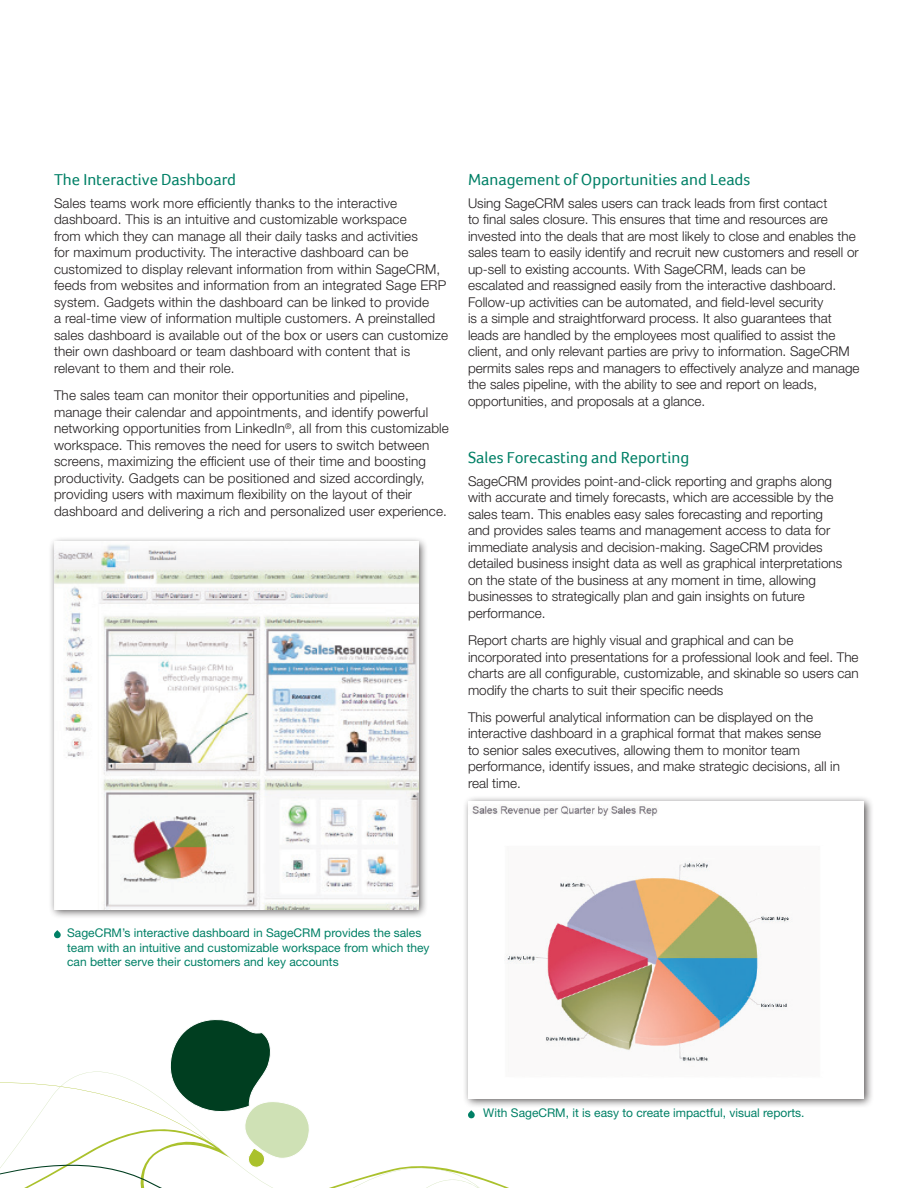
<style>
.page{position:relative;width:918px;height:1188px;background:#fff}
.page>*{position:absolute;margin:0;border:0;box-sizing:border-box;transform-origin:0 0}
.Subhead{font:16.5px "Foco";color:#008066}
.Body{font:300 13.5px/16.5px "Helvetica Neue LT Std";color:#231f20}
.t1{font:12px/14.4px "Helvetica Neue LT Std";color:#008066}
</style>
<div class="page">
<div style="left:48px;top:536px;width:381px;height:384px;background:#231f20;opacity:.75"></div>
<img style="left:54px;top:542px;width:364px;height:367px">
<svg style="left:0;top:1019px;width:509px;height:169px"></svg>
<div style="left:463px;top:795px;width:411px;height:314px;background:#231f20;opacity:.75"></div>
<img style="left:469px;top:801px;width:395px;height:298px">
<svg style="left:54px;top:930px;width:7px;height:9px"></svg>
<p class="Subhead" style="left:54px;top:170px;width:184px">The Interactive Dashboard</p>
<p class="Body" style="left:54px;top:194px;width:396px">Sales teams work more efficiently thanks to the interactive dashboard. This is an intuitive and customizable workspace<br>from which they can manage all their daily tasks and activities<br>for maximum productivity. The interactive dashboard can be customized to display relevant information from within SageCRM, feeds from websites and information from an integrated Sage ERP system. Gadgets within the dashboard can be linked to provide<br>a real-time view of information multiple customers. A preinstalled sales dashboard is available out of the box or users can customize their own dashboard or team dashboard with content that is relevant to them and their role.</p>
<p class="Body" style="left:54px;top:387px;width:396px">The sales team can monitor their opportunities and pipeline, manage their calendar and appointments, and identify powerful networking opportunities from LinkedIn<sup>®</sup>, all from this customizable workspace. This removes the need for users to switch between screens, maximizing the efficient use of their time and boosting productivity. Gadgets can be positioned and sized accordingly, providing users with maximum flexibility on the layout of their dashboard and delivering a rich and personalized user experience.</p>
<p class="Subhead" style="left:468px;top:170px;width:284px">Management of Opportunities and Leads</p>
<p class="Body" style="left:468px;top:194px;width:393px">Using SageCRM sales users can track leads from first contact<br>to final sales closure. This ensures that time and resources are invested into the deals that are most likely to close and enables the sales team to easily identify and recruit new customers and resell or up-sell to existing accounts. With SageCRM, leads can be escalated and reassigned easily from the interactive dashboard.<br>Follow-up activities can be automated, and field-level security<br>is a simple and straightforward process. It also guarantees that leads are handled by the employees most qualified to assist the client, and only relevant parties are privy to information. SageCRM permits sales reps and managers to effectively analyze and manage the sales pipeline, with the ability to see and report on leads, opportunities, and proposals at a glance.</p>
<p class="Subhead" style="left:468px;top:448px;width:223px">Sales Forecasting and Reporting</p>
<p class="Body" style="left:468px;top:473px;width:376px">SageCRM provides point-and-click reporting and graphs along with accurate and timely forecasts, which are accessible by the sales team. This enables easy sales forecasting and reporting and provides sales teams and management access to data for immediate analysis and decision-making. SageCRM provides detailed business insight data as well as graphical interpretations on the state of the business at any moment in time, allowing businesses to strategically plan and gain insights on future performance.</p>
<p class="Body" style="left:468px;top:632px;width:392px">Report charts are highly visual and graphical and can be incorporated into presentations for a professional look and feel. The charts are all configurable, customizable, and skinable so users can modify the charts to suit their specific needs</p>
<p class="Body" style="left:468px;top:709px;width:374px">This powerful analytical information can be displayed on the interactive dashboard in a graphical format that makes sense<br>to senior sales executives, allowing them to monitor team performance, identify issues, and make strategic decisions, all in real time.</p>
<p class="t1" style="left:67px;top:926px;width:364px">SageCRM’s interactive dashboard in SageCRM provides the sales team with an intuitive and customizable workspace from which they can better serve their customers and key accounts</p>
<p class="t1" style="left:483px;top:1106px;width:323px">With SageCRM, it is easy to create impactful, visual reports.</p>
</div>
